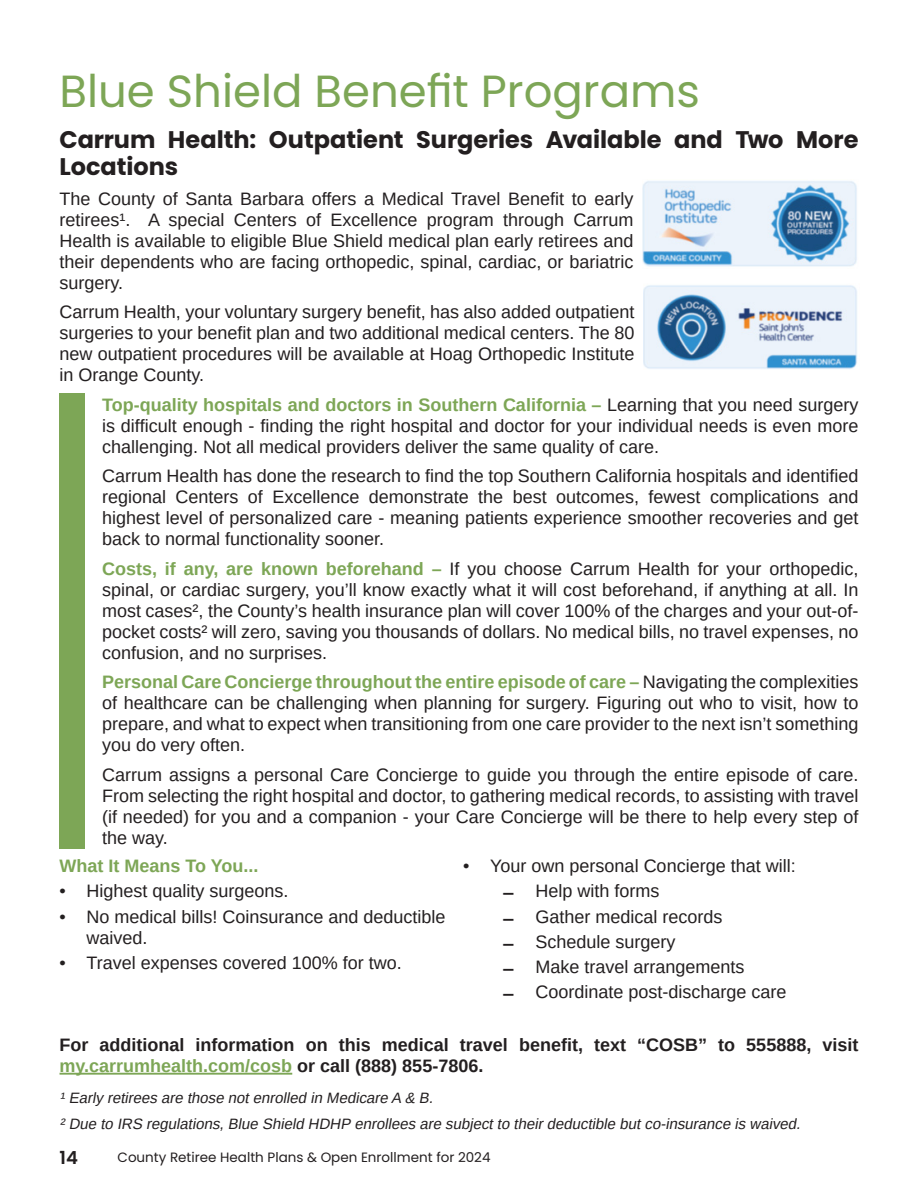
<style>
.page{position:relative;width:918px;height:1188px;background:#fff}
.page>*{position:absolute;margin:0;border:0;box-sizing:border-box;transform-origin:0 0}
._30_36_Reg_Right{font:45px "Poppins";color:#7da656}
._16_19_Reg_Left{font:700 24px/27px "Poppins";letter-spacing:-.005em;color:#231f20}
._12_14_Bold_Left{font:18px/21px "Arimo";color:#231f20;text-align:justify}
._12_14_Bold_Left-2{font:700 18px/21px "Arimo";color:#231f20}
._12_14_Bold_Left-3{font:700 18px "Arimo";color:#7da656}
.t1{font:600 18px "Poppins";color:#231f20}
._12_14_Bold_Left-4{font:italic 15px "Arimo";color:#231f20}
.t2{font:13.5px "Poppins";color:#231f20}
.s1{font-weight:700;color:#7da656}
.s2{font-weight:700}
.s3{color:#7da656}
</style>
<div class="page">
<img style="left:642px;top:181px;width:215px;height:86px">
<img style="left:644px;top:285px;width:213px;height:84px">
<div style="left:60px;top:394px;width:25px;height:455px;background:#7da656"></div>
<hr style="left:60px;top:1073px;width:232px;height:2px;background:#7da656">
<p class="_30_36_Reg_Right" style="left:60px;top:65px;width:642px">Blue Shield Benefit Programs</p>
<p class="_16_19_Reg_Left" style="left:60px;top:127px;width:800px">Carrum Health: Outpatient Surgeries Available and Two More<br>Locations</p>
<p class="_12_14_Bold_Left" style="left:60px;top:188px;width:575px">The County of Santa Barbara offers a Medical Travel Benefit to early retirees¹. A special Centers of Excellence program through Carrum Health is available to eligible Blue Shield medical plan early retirees and their dependents who are facing orthopedic, spinal, cardiac, or bariatric surgery.</p>
<p class="_12_14_Bold_Left" style="left:60px;top:302px;width:577px">Carrum Health, your voluntary surgery benefit, has also added outpatient surgeries to your benefit plan and two additional medical centers. The 80 new outpatient procedures will be available at Hoag Orthopedic Institute in Orange County.</p>
<p class="_12_14_Bold_Left" style="left:102px;top:394px;width:758px"><span class="s1">Top-quality hospitals and doctors in Southern California –</span> Learning that you need surgery is difficult enough - finding the right hospital and doctor for your individual needs is even more challenging. Not all medical providers deliver the same quality of care.</p>
<p class="_12_14_Bold_Left" style="left:102px;top:466px;width:758px">Carrum Health has done the research to find the top Southern California hospitals and identified regional Centers of Excellence demonstrate the best outcomes, fewest complications and highest level of personalized care - meaning patients experience smoother recoveries and get back to normal functionality sooner.</p>
<p class="_12_14_Bold_Left" style="left:102px;top:558px;width:758px"><span class="s1">Costs, if any, are known beforehand –</span> If you choose Carrum Health for your orthopedic, spinal, or cardiac surgery, you’ll know exactly what it will cost beforehand, if anything at all. In most cases², the County’s health insurance plan will cover 100% of the charges and your out-of&shy;pocket costs² will zero, saving you thousands of dollars. No medical bills, no travel expenses, no confusion, and no surprises.</p>
<p class="_12_14_Bold_Left" style="left:102px;top:672px;width:758px"><span class="s1">Personal Care Concierge throughout the entire episode of care –</span> Navigating the complexities of healthcare can be challenging when planning for surgery. Figuring out who to visit, how to prepare, and what to expect when transitioning from one care provider to the next isn’t something you do very often.</p>
<p class="_12_14_Bold_Left" style="left:102px;top:764px;width:758px">Carrum assigns a personal Care Concierge to guide you through the entire episode of care.<br>From selecting the right hospital and doctor, to gathering medical records, to assisting with travel (if needed) for you and a companion - your Care Concierge will be there to help every step of the way.</p>
<p class="_12_14_Bold_Left-3" style="left:60px;top:853px;width:201px">What It Means To You...</p>
<p class="_12_14_Bold_Left" style="left:60px;top:881px;width:231px">• Highest quality surgeons.</p>
<p class="_12_14_Bold_Left" style="left:87px;top:906px;width:361px;text-indent:-27px">• No medical bills! Coinsurance and deductible waived.</p>
<p class="_12_14_Bold_Left" style="left:60px;top:952px;width:344px">• Travel expenses covered 100% for two.</p>
<p class="_12_14_Bold_Left" style="left:463px;top:855px;width:334px">• Your own personal Concierge that will:</p>
<p class="_12_14_Bold_Left" style="left:509px;top:881px;width:153px"><span class="s2">̶</span> Help with forms</p>
<p class="_12_14_Bold_Left" style="left:509px;top:906px;width:216px"><span class="s2">̶</span> Gather medical records</p>
<p class="_12_14_Bold_Left" style="left:509px;top:931px;width:169px"><span class="s2">̶</span> Schedule surgery</p>
<p class="_12_14_Bold_Left" style="left:509px;top:956px;width:238px"><span class="s2">̶</span> Make travel arrangements</p>
<p class="_12_14_Bold_Left" style="left:509px;top:982px;width:280px"><span class="s2">̶</span> Coordinate post-discharge care</p>
<p class="_12_14_Bold_Left-2" style="left:60px;top:1034px;width:800px">For additional information on this medical travel benefit, text “COSB” to 555888, visit <span class="s3">my.carrumhealth.com/cosb</span> or call (888) 855-7806.</p>
<p class="_12_14_Bold_Left-4" style="left:60px;top:1088px;width:378px">¹Early retirees are those notenrolled in Medicare A &amp; B.</p>
<p class="_12_14_Bold_Left-4" style="left:60px;top:1114px;width:746px">²Due to IRS regulations,Blue Shield HDHP enrollees are subjectto theirdeductible butco-insurance is waived.</p>
<p class="t1" style="left:60px;top:1147px;width:20px">14</p>
<p class="t2" style="left:118px;top:1149px;width:374px">County Retiree Health Plans &amp; Open Enrollment for 2024</p>
</div>
